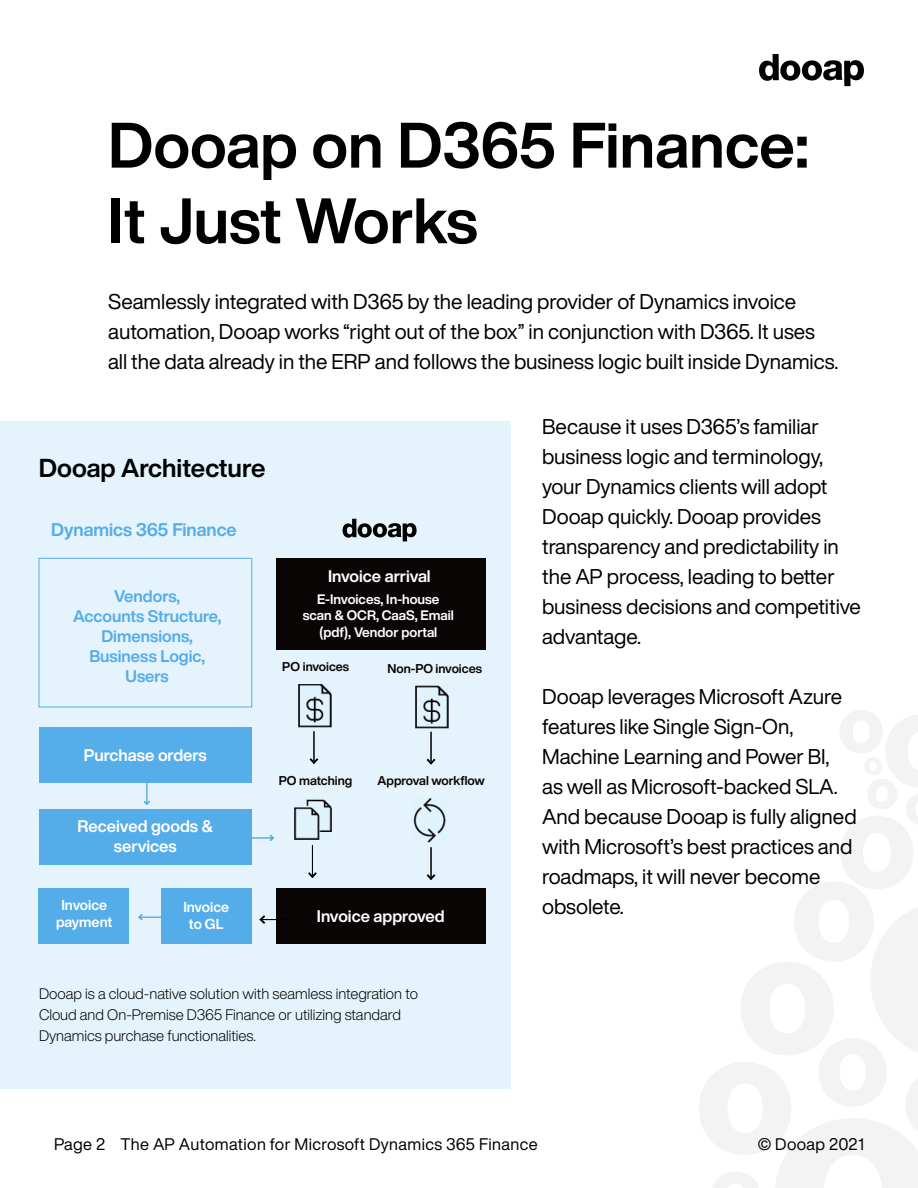
<style>
.page{position:relative;width:918px;height:1188px;background:#fff}
.page>*{position:absolute;margin:0;border:0;box-sizing:border-box;transform-origin:0 0}
.t1{font:700 63px/75.6px "Helvetica Now Display";color:#000}
.t2{font:700 25.5px "Helvetica Now Display";color:#000101}
.t3{font:21px/30px "Helvetica Now Display";color:#000}
.t4{font:700 18px "Helvetica Now Display";color:#54ace9}
.t5{font:700 16.5px/19.8px "Helvetica Now Display";color:#fff;text-align:center}
.t6{font:16.5px "Helvetica Now Display";letter-spacing:.025em;color:#000101}
.t7{font:700 16.5px/19.8px "Helvetica Now Display";color:#54ace9;text-align:center}
.t8{font:300 15px/21px "Helvetica Now Display";color:#000101}
.t9{font:700 14.25px/17.1px "Helvetica Now Display";color:#fff;text-align:center}
.t10{font:700 13.5px/16.2px "Helvetica Now Display";color:#fff;text-align:center}
.t11{font:700 12.6px "Helvetica Now Display";color:#090505}
</style>
<div class="page">
<svg style="left:759px;top:54px;width:105px;height:32px"></svg>
<div style="left:0;top:421px;width:511px;height:668px;background:#e5f4fc"></div>
<svg style="left:699px;top:710px;width:219px;height:478px"></svg>
<div style="left:39px;top:558px;width:213px;height:149px;border:1px solid #54ace9"></div>
<div style="left:39px;top:727px;width:212px;height:56px;background:#55adea"></div>
<div style="left:39px;top:809px;width:212px;height:55px;background:#54ace9"></div>
<div style="left:39px;top:888px;width:90px;height:56px;background:#54ace9"></div>
<div style="left:277px;top:558px;width:209px;height:92px;background:#090505"></div>
<div style="left:277px;top:888px;width:209px;height:56px;background:#090505"></div>
<div style="left:161px;top:888px;width:91px;height:56px;background:#54ace9"></div>
<svg style="left:343px;top:519px;width:74px;height:22px"></svg>
<img style="left:298px;top:684px;width:33px;height:43px">
<img style="left:416px;top:686px;width:33px;height:43px">
<img style="left:413px;top:798px;width:33px;height:44px">
<img style="left:295px;top:799px;width:36px;height:40px">
<svg style="left:143px;top:783px;width:7px;height:23px"></svg>
<svg style="left:251px;top:834px;width:23px;height:8px"></svg>
<svg style="left:138px;top:914px;width:23px;height:7px"></svg>
<hr style="left:314px;top:731px;width:1px;height:32px;background:#000101">
<svg style="left:309px;top:758px;width:10px;height:6px"></svg>
<hr style="left:312px;top:845px;width:1px;height:31px;background:#000101">
<svg style="left:308px;top:872px;width:9px;height:6px"></svg>
<hr style="left:431px;top:732px;width:1px;height:31px;background:#000101">
<svg style="left:426px;top:758px;width:10px;height:7px"></svg>
<hr style="left:431px;top:847px;width:1px;height:32px;background:#000101">
<svg style="left:426px;top:874px;width:10px;height:6px"></svg>
<hr style="left:261px;top:919px;width:31px;height:1px;background:#000101">
<svg style="left:259px;top:915px;width:7px;height:9px"></svg>
<h1 class="t1" style="left:108px;top:107px;width:702px">Dooap on D365 Finance:<br>It Just Works</h1>
<p class="t3" style="left:108px;top:286px;width:732px">Seamlessly integrated with D365 by the leading provider of Dynamics invoice automation, Dooap works “right out of the box” in conjunction with D365. It uses all the data already in the ERP and follows the business logic built inside Dynamics.</p>
<p class="t2" style="left:39px;top:450px;width:228px">Dooap Architecture</p>
<p class="t4" style="left:51px;top:517px;width:187px">Dynamics 365 Finance</p>
<p class="t7" style="left:73px;top:587px;width:150px">Vendors,<br>Accounts Structure,<br>Dimensions,<br>Business Logic,<br>Users</p>
<p class="t5" style="left:84px;top:746px;width:125px">Purchase orders</p>
<p class="t5" style="left:78px;top:816px;width:137px">Received goods &amp; services</p>
<p class="t5" style="left:328px;top:567px;width:104px">Invoice arrival</p>
<p class="t10" style="left:303px;top:591px;width:153px">E-Invoices, In-house scan &amp; OCR, CaaS, Email (pdf), Vendor portal</p>
<p class="t11" style="left:282px;top:658px;width:68px">PO invoices</p>
<p class="t11" style="left:388px;top:659px;width:96px">Non-PO invoices</p>
<p class="t11" style="left:279px;top:772px;width:75px">PO matching</p>
<p class="t11" style="left:378px;top:772px;width:109px">Approval workflow</p>
<p class="t9" style="left:56px;top:897px;width:58px">Invoice payment</p>
<p class="t9" style="left:183px;top:898px;width:47px">Invoice to GL</p>
<p class="t5" style="left:317px;top:906px;width:129px">Invoice approved</p>
<p class="t8" style="left:39px;top:983px;width:380px">Dooap is a cloud-native solution with seamless integration to<br>Cloud and On-Premise D365 Finance or utilizing standard<br>Dynamics purchase functionalities.</p>
<p class="t3" style="left:542px;top:412px;width:320px">Because it uses D365’s familiar business logic and terminology, your Dynamics clients will adopt<br>Dooap quickly. Dooap provides transparency and predictability in the AP process, leading to better business decisions and competitive advantage.</p>
<p class="t3" style="left:542px;top:682px;width:316px">Dooap leverages Microsoft Azure features like Single Sign-On,<br>Machine Learning and Power BI,<br>as well as Microsoft-backed SLA.<br>And because Dooap is fully aligned with Microsoft’s best practices and roadmaps, it will never become obsolete.</p>
<p class="t6" style="left:54px;top:1133px;width:485px">Page 2 The AP Automation for Microsoft Dynamics 365 Finance</p>
<p class="t6" style="left:758px;top:1133px;width:108px">© Dooap 2021</p>
</div>
